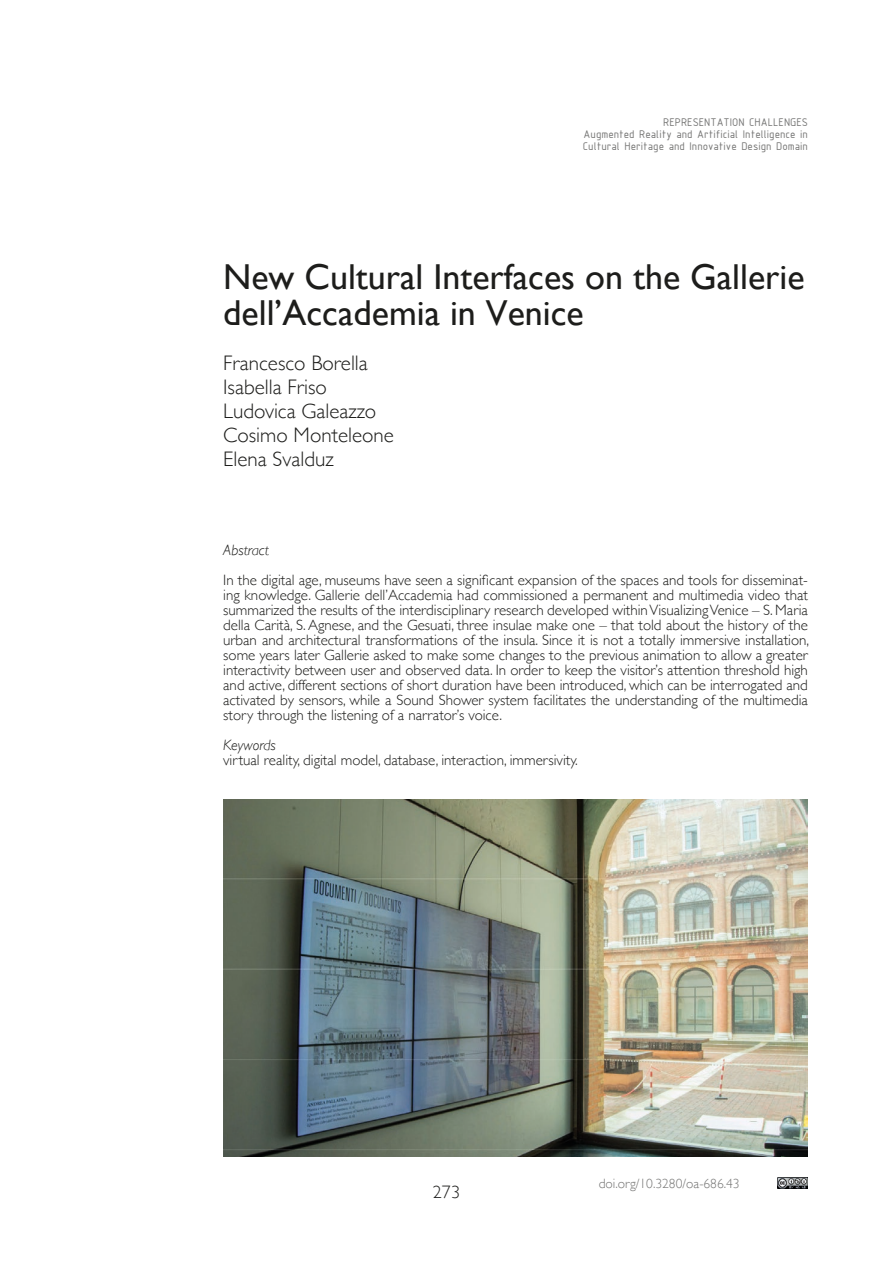
<style>
.page{position:relative;width:893px;height:1263px;background:#fff}
.page>*{position:absolute;margin:0;border:0;box-sizing:border-box;transform-origin:0 0}
.t1{font:36px/36px "Gill Sans";color:#1d1d1b}
.t2{font:300 21px/24px "Gill Sans";color:#1d1d1b}
.t3{font:300 18px "Gill Sans";color:#1d1d1b}
.t4{font:300 15px/15px "Gill Sans";color:#1d1d1b;text-align:justify}
.t5{font:italic 300 15px "Gill Sans";color:#1d1d1b}
.t6{font:300 13.5px "Gill Sans";color:#757574}
.t7{font:12px/12px "ISOCPEUR";color:#757574;text-align:justify}
</style>
<div class="page">
<img style="left:778px;top:1178px;width:30px;height:10px">
<img style="left:223px;top:799px;width:585px;height:358px">
<p class="t7" style="left:583px;top:116px;width:227px;text-indent:80px">REPRESENTATION CHALLENGES Augmented Reality and Artificial Intelligence in Cultural Heritage and Innovative Design Domain</p>
<h1 class="t1" style="left:223px;top:258px;width:583px">New Cultural Interfaces on the Gallerie dell’Accademia in Venice</h1>
<h2 class="t2" style="left:223px;top:350px;width:172px">Francesco Borella<br>Isabella Friso<br>Ludovica Galeazzo<br>Cosimo Monteleone<br>Elena Svalduz</h2>
<p class="t5" style="left:223px;top:542px;width:47px">Abstract</p>
<p class="t4" style="left:223px;top:572px;width:587px">In the digital age, museums have seen a significant expansion of the spaces and tools for disseminat&shy;ing knowledge. Gallerie dell’Accademia had commissioned a permanent and multimedia video that summarized the results of the interdisciplinary research developed within Visualizing Venice – S. Maria della Carità, S. Agnese, and the Gesuati, three insulae make one – that told about the history of the urban and architectural transformations of the insula. Since it is not a totally immersive installation, some years later Gallerie asked to make some changes to the previous animation to allow a greater interactivity between user and observed data. In order to keep the visitor’s attention threshold high and active, different sections of short duration have been introduced, which can be interrogated and activated by sensors, while a Sound Shower system facilitates the understanding of the multimedia story through the listening of a narrator’s voice.</p>
<p class="t5" style="left:223px;top:737px;width:54px">Keywords</p>
<p class="t4" style="left:223px;top:752px;width:356px">virtual reality, digital model, database, interaction, immersivity.</p>
<p class="t3" style="left:433px;top:1178px;width:28px">273</p>
<p class="t6" style="left:599px;top:1173px;width:142px">doi.org/10.3280/oa-686.43</p>
</div>
